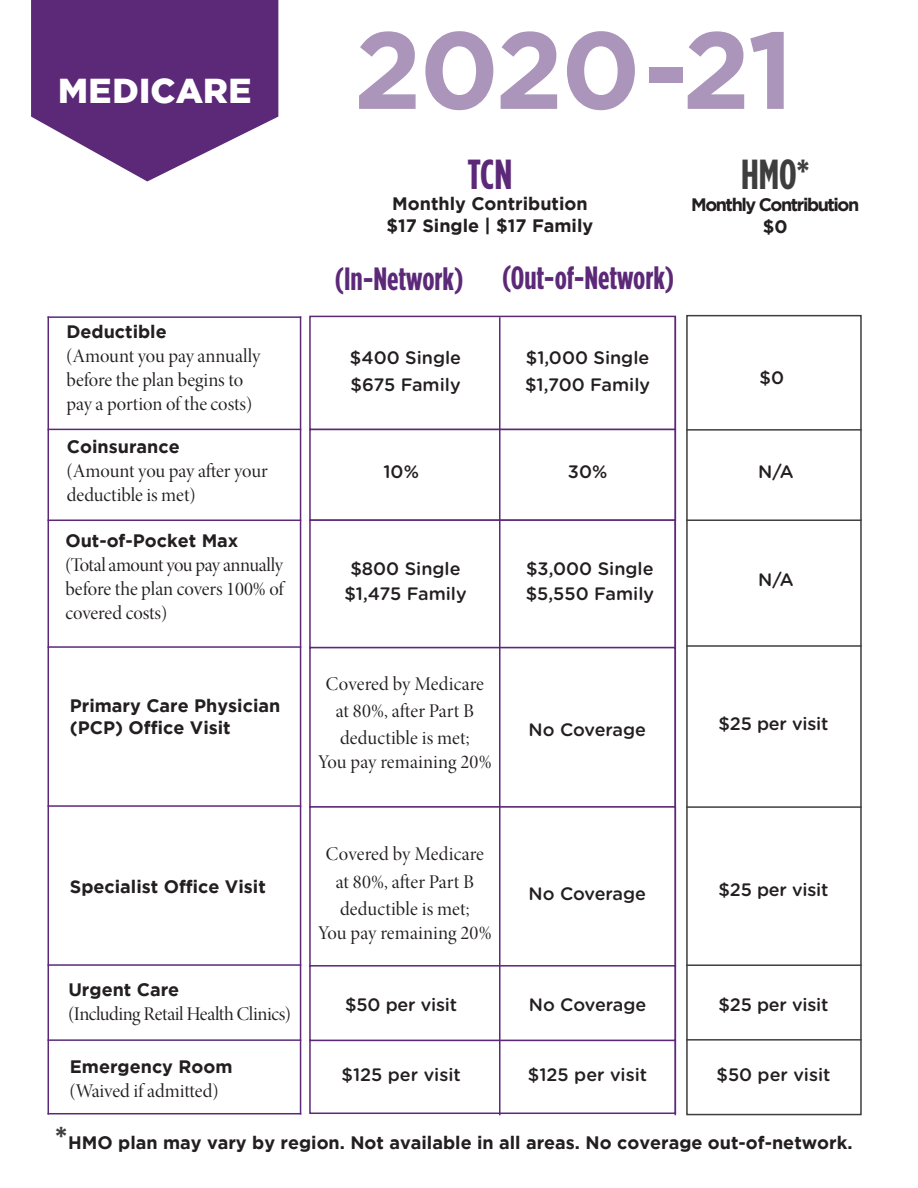
<style>
.page{position:relative;width:918px;height:1188px;background:#fff}
.page>*{position:absolute;margin:0;border:0;box-sizing:border-box;transform-origin:0 0}
.t1{font:700 109.2px "Gotham";letter-spacing:-.02em;color:#ab95bb}
.t2{font:700 42px "Gotham Condensed";color:#3e3e3f}
.t3{font:700 42px "Gotham Condensed";color:#5c2978}
.t4{font:900 34.5px "Gotham";letter-spacing:.01em;color:#fff}
.t5{font:700 32.25px "Gotham Condensed";letter-spacing:-.005em;color:#5c2978}
.t6{font:19.5px/24px "Minion Pro Disp";color:#231f20}
.t7{font:19.5px "Minion Pro Disp";letter-spacing:-.02em;color:#231f20}
.t8{font:700 18px/21.6px "Gotham";color:#231f20}
.t9{font:500 18px/27px "Gotham Rounded";color:#231f20}
.t10{font:700 18px/21.6px "Gotham";letter-spacing:-.08em;color:#231f20;text-align:center}
.s1{font-size:31.5px;color:#3e3e3f}
</style>
<div class="page">
<div style="left:309px;top:316px;width:367px;height:114px;background:#fff;border:2px solid #5c2978"></div>
<div style="left:309px;top:429px;width:367px;height:92px;background:#fff;border:2px solid #5c2978"></div>
<div style="left:309px;top:519px;width:367px;height:129px;background:#fff;border:2px solid #5c2978"></div>
<div style="left:309px;top:647px;width:367px;height:161px;background:#fff;border:2px solid #5c2978"></div>
<div style="left:309px;top:806px;width:367px;height:161px;background:#fff;border:2px solid #5c2978"></div>
<div style="left:309px;top:1040px;width:367px;height:74px;background:#fff;border:2px solid #5c2978"></div>
<div style="left:309px;top:965px;width:367px;height:76px;background:#fff;border:2px solid #5c2978"></div>
<hr style="left:499px;top:317px;width:2px;height:798px;background:#5c2978">
<hr style="left:675px;top:316px;width:1px;height:799px;background:#5c2978">
<div style="left:686px;top:315px;width:176px;height:800px;border:2px solid #3e3e3f"></div>
<hr style="left:686px;top:429px;width:176px;height:2px;background:#3e3e3f">
<hr style="left:686px;top:519px;width:176px;height:2px;background:#3e3e3f">
<hr style="left:686px;top:645px;width:176px;height:2px;background:#3e3e3f">
<hr style="left:686px;top:806px;width:176px;height:2px;background:#3e3e3f">
<hr style="left:686px;top:964px;width:176px;height:2px;background:#3e3e3f">
<hr style="left:686px;top:1039px;width:176px;height:2px;background:#3e3e3f">
<hr style="left:300px;top:316px;width:1px;height:798px;background:#5c2978">
<hr style="left:48px;top:316px;width:1px;height:798px;background:#5c2978">
<hr style="left:48px;top:316px;width:253px;height:2px;background:#5c2978">
<hr style="left:48px;top:429px;width:253px;height:1px;background:#5c2978">
<hr style="left:48px;top:520px;width:253px;height:1px;background:#5c2978">
<hr style="left:48px;top:646px;width:253px;height:2px;background:#5c2978">
<hr style="left:48px;top:805px;width:253px;height:2px;background:#5c2978">
<hr style="left:48px;top:964px;width:253px;height:2px;background:#5c2978">
<hr style="left:48px;top:1039px;width:253px;height:2px;background:#5c2978">
<hr style="left:48px;top:1113px;width:253px;height:1px;background:#5c2978">
<svg style="left:31px;top:0;width:247px;height:181px;fill:#5c2978"></svg>
<h3 class="t4" style="left:58px;top:71px;width:195px">MEDICARE</h3>
<p class="t8" style="left:66px;top:321px;width:102px">Deductible</p>
<p class="t6" style="left:66px;top:344px;width:195px">(Amount you pay annually before the plan begins to pay a portion of the costs)</p>
<p class="t8" style="left:67px;top:435px;width:114px">Coinsurance</p>
<p class="t6" style="left:67px;top:459px;width:202px">(Amount you pay after your deductible is met)</p>
<p class="t8" style="left:65px;top:529px;width:175px">Out-of-Pocket Max</p>
<p class="t6" style="left:65px;top:553px;width:220px;text-align:justify">(Total amount you pay annually before the plan covers 100% of covered costs)</p>
<p class="t8" style="left:70px;top:695px;width:212px">Primary Care Physician (PCP) Office Visit</p>
<h1 class="t1" style="left:354px;top:7px;width:442px">2020-21</h1>
<h2 class="t3" style="left:468px;top:149px;width:46px">TCN</h2>
<p class="t8" style="left:387px;top:193px;width:208px;text-align:center">Monthly Contribution $17 Single | $17 Family</p>
<h3 class="t5" style="left:334px;top:259px;width:342px">(In-Network) (Out-of-Network)</h3>
<h2 class="t2" style="left:741px;top:150px;width:70px">HMO*</h2>
<p class="t10" style="left:691px;top:193px;width:170px">Monthly Contribution $0</p>
<p class="t9" style="left:350px;top:344px;width:113px">$400 Single $675 Family</p>
<p class="t9" style="left:525px;top:343px;width:127px">$1,000 Single $1,700 Family</p>
<p class="t9" style="left:760px;top:363px;width:26px">$0</p>
<p class="t9" style="left:384px;top:457px;width:37px">10%</p>
<p class="t9" style="left:344px;top:555px;width:124px;line-height:25.5px;text-align:center">$800 Single $1,475 Family</p>
<p class="t6" style="left:326px;top:670px;width:160px;line-height:27.3px;text-align:center">Covered by Medicare at 80%, after Part B deductible is met;</p>
<p class="t6" style="left:318px;top:750px;width:175px">You pay remaining 20%</p>
<p class="t9" style="left:568px;top:457px;width:41px">30%</p>
<p class="t9" style="left:758px;top:457px;width:37px">N/A</p>
<p class="t9" style="left:526px;top:555px;width:130px;line-height:25.5px">$3,000 Single $5,550 Family</p>
<p class="t9" style="left:529px;top:716px;width:119px">No Coverage</p>
<p class="t9" style="left:758px;top:565px;width:37px">N/A</p>
<p class="t9" style="left:719px;top:709px;width:112px">$25 per visit</p>
<p class="t8" style="left:70px;top:876px;width:197px">Specialist Office Visit</p>
<p class="t8" style="left:68px;top:978px;width:112px">Urgent Care</p>
<p class="t7" style="left:68px;top:1002px;width:224px">(Including Retail Health Clinics)</p>
<p class="t8" style="left:70px;top:1055px;width:164px">Emergency Room</p>
<p class="t6" style="left:70px;top:1079px;width:150px">(Waived if admitted)</p>
<p class="t6" style="left:326px;top:841px;width:160px;line-height:27.3px;text-align:center">Covered by Medicare at 80%, after Part B deductible is met;</p>
<p class="t6" style="left:318px;top:921px;width:175px">You pay remaining 20%</p>
<p class="t9" style="left:529px;top:879px;width:119px">No Coverage</p>
<p class="t9" style="left:719px;top:876px;width:112px">$25 per visit</p>
<p class="t9" style="left:345px;top:991px;width:114px">$50 per visit</p>
<p class="t9" style="left:719px;top:991px;width:112px">$25 per visit</p>
<p class="t9" style="left:529px;top:991px;width:119px">No Coverage</p>
<p class="t9" style="left:342px;top:1061px;width:121px">$125 per visit</p>
<p class="t9" style="left:716px;top:1061px;width:116px">$50 per visit</p>
<p class="t9" style="left:528px;top:1061px;width:121px">$125 per visit</p>
<p class="t8" style="left:55px;top:1131px;width:799px"><span class="s1">*</span>HMO plan may vary by region. Not available in all areas. No coverage out-of-network.</p>
</div>
